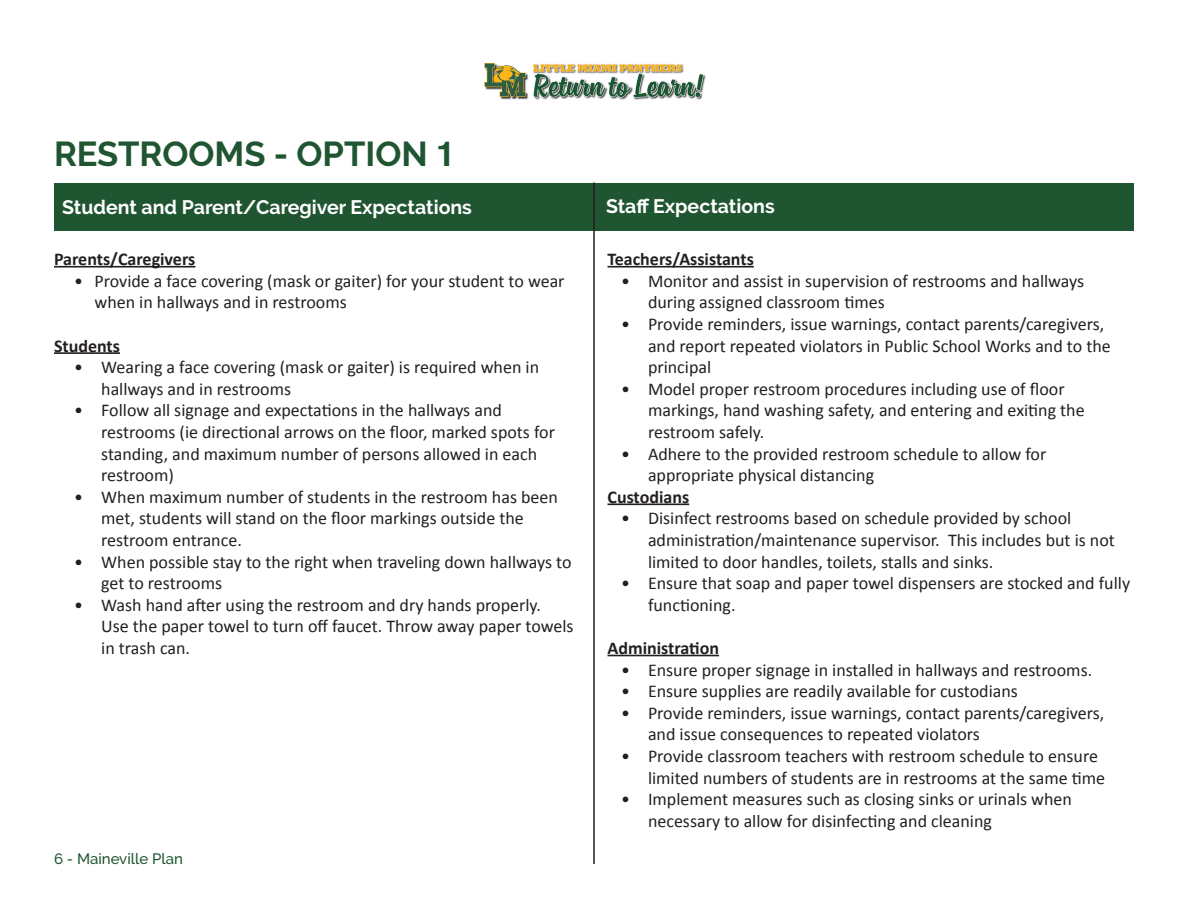
<style>
.page{position:relative;width:1188px;height:918px;background:#fff}
.page>*{position:absolute;margin:0;border:0;box-sizing:border-box;transform-origin:0 0}
.t1{font:700 34.5px "Raleway";color:#205532}
.t2{font:700 19.5px "Raleway";color:#fff}
.t3{font:18px/21.6px "Calibri";color:#231f20}
.t4{font:700 18px "Calibri";color:#231f20}
.t5{font:500 15px "Raleway";color:#205532}
.s1{font-family:"Helvetica"}
</style>
<div class="page">
<img style="left:484px;top:63px;width:222px;height:37px">
<div style="left:54px;top:183px;width:1080px;height:48px;background:#205532"></div>
<hr style="left:593px;top:183px;width:2px;height:681px;background:#231f20">
<hr style="left:54px;top:266px;width:141px;height:2px;background:#231f20">
<hr style="left:54px;top:352px;width:66px;height:2px;background:#231f20">
<hr style="left:608px;top:266px;width:146px;height:2px;background:#231f20">
<hr style="left:608px;top:503px;width:81px;height:2px;background:#231f20">
<hr style="left:608px;top:655px;width:111px;height:1px;background:#231f20">
<p class="t1" style="left:54px;top:134px;width:403px">RESTROOMS - OPTION <span class="s1">1</span></p>
<p class="t2" style="left:62px;top:196px;width:411px">Student and Parent/Caregiver Expectations</p>
<p class="t2" style="left:606px;top:195px;width:170px">Staff Expectations</p>
<p class="t4" style="left:54px;top:248px;width:143px">Parents/Caregivers</p>
<p class="t3" style="left:94px;top:270px;width:472px;text-indent:-20px">• Provide a face covering (mask or gaiter) for your student to wear when in hallways and in restrooms</p>
<p class="t4" style="left:54px;top:334px;width:68px">Students</p>
<p class="t3" style="left:101px;top:356px;width:439px;text-indent:-27px">• Wearing a face covering (mask or gaiter) is required when in hallways and in restrooms</p>
<p class="t3" style="left:101px;top:400px;width:455px;text-indent:-27px">• Follow all signage and expectations in the hallways and restrooms (ie directional arrows on the floor, marked spots for standing, and maximum number of persons allowed in each restroom)</p>
<p class="t3" style="left:101px;top:486px;width:458px;text-indent:-27px">• When maximum number of students in the restroom has been met, students will stand on the floor markings outside the restroom entrance.</p>
<p class="t3" style="left:101px;top:551px;width:472px;text-indent:-27px">• When possible stay to the right when traveling down hallways to get to restrooms</p>
<p class="t3" style="left:101px;top:594px;width:474px;text-indent:-27px">• Wash hand after using the restroom and dry hands properly.<br>Use the paper towel to turn off faucet. Throw away paper towels in trash can.</p>
<p class="t4" style="left:608px;top:248px;width:148px">Teachers/Assistants</p>
<p class="t3" style="left:648px;top:270px;width:438px;text-indent:-27px">• Monitor and assist in supervision of restrooms and hallways during assigned classroom times</p>
<p class="t3" style="left:648px;top:313px;width:464px;text-indent:-27px">• Provide reminders, issue warnings, contact parents/caregivers, and report repeated violators in Public School Works and to the principal</p>
<p class="t3" style="left:648px;top:378px;width:438px;text-indent:-27px">• Model proper restroom procedures including use of floor markings, hand washing safety, and entering and exiting the restroom safely.</p>
<p class="t3" style="left:648px;top:443px;width:400px;text-indent:-27px">• Adhere to the provided restroom schedule to allow for appropriate physical distancing</p>
<p class="t4" style="left:608px;top:485px;width:83px">Custodians</p>
<p class="t3" style="left:648px;top:508px;width:468px;text-indent:-27px">• Disinfect restrooms based on schedule provided by school administration/maintenance supervisor. This includes but is not limited to door handles, toilets, stalls and sinks.</p>
<p class="t3" style="left:648px;top:572px;width:484px;text-indent:-27px">• Ensure that soap and paper towel dispensers are stocked and fully functioning.</p>
<p class="t4" style="left:608px;top:636px;width:113px">Administration</p>
<p class="t3" style="left:621px;top:659px;width:473px">• Ensure proper signage in installed in hallways and restrooms.</p>
<p class="t3" style="left:621px;top:680px;width:398px">• Ensure supplies are readily available for custodians</p>
<p class="t3" style="left:648px;top:702px;width:458px;text-indent:-27px">• Provide reminders, issue warnings, contact parents/caregivers, and issue consequences to repeated violators</p>
<p class="t3" style="left:648px;top:745px;width:459px;text-indent:-27px">• Provide classroom teachers with restroom schedule to ensure limited numbers of students are in restrooms at the same time</p>
<p class="t3" style="left:648px;top:788px;width:425px;text-indent:-27px">• Implement measures such as closing sinks or urinals when necessary to allow for disinfecting and cleaning</p>
<p class="t5" style="left:54px;top:850px;width:130px">6 - Maineville Plan</p>
</div>
